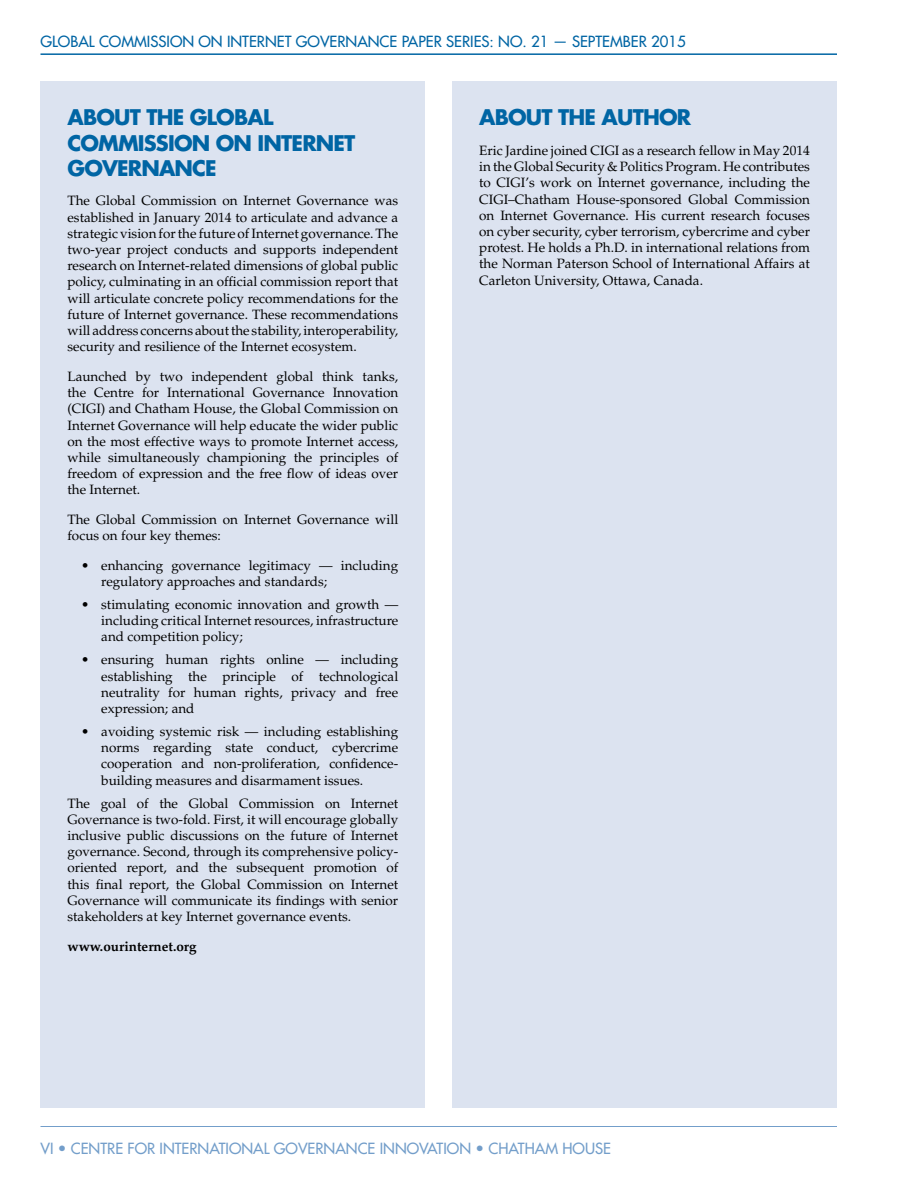
<style>
.page{position:relative;width:918px;height:1188px;background:#fff}
.page>*{position:absolute;margin:0;border:0;box-sizing:border-box;transform-origin:0 0}
.t1{font:700 21px/25.2px "Futura Std";letter-spacing:-.04em;color:#0065a4}
.t2{font:500 15px "Futura Std";color:#0065a4}
.t3{font:500 15px "Futura Std";color:#739eca}
.t4{font:13.5px/16.2px "Palatino LT Std";color:#000;text-align:justify}
.t5{font:700 13.5px "Palatino LT Std";color:#000}
</style>
<div class="page">
<hr style="left:40px;top:53px;width:797px;height:2px;background:#0065a4">
<hr style="left:40px;top:1126px;width:797px;height:1px;background:#739eca">
<div style="left:452px;top:81px;width:385px;height:1026px;background:#dce3f0"></div>
<div style="left:40px;top:81px;width:385px;height:1026px;background:#dce3f0"></div>
<p class="t2" style="left:40px;top:32px;width:377px">GLOBAL COMMISSION ON INTERNET GOVERNANCE PAPER</p>
<p class="t2" style="left:446px;top:32px;width:16px">SERIES</p>
<p class="t2" style="left:490px;top:32px;width:100px">: NO. 21 — SEPTEMBER</p>
<p class="t2" style="left:651px;top:32px;width:36px">2015</p>
<h1 class="t1" style="left:68px;top:105px;width:289px">ABOUT THE GLOBAL<br>COMMISSION ON INTERNET<br>GOVERNANCE</h1>
<p class="t4" style="left:68px;top:193px;width:332px">The Global Commission on Internet Governance was established in January 2014 to articulate and advance a strategic vision for the future of Internet governance. The two-year project conducts and supports independent research on Internet-related dimensions of global public policy, culminating in an official commission report that will articulate concrete policy recommendations for the future of Internet governance. These recommendations will address concerns about the stability, interoperability, security and resilience of the Internet ecosystem.</p>
<p class="t4" style="left:68px;top:368px;width:332px">Launched by two independent global think tanks, the Centre for International Governance Innovation (CIGI) and Chatham House, the Global Commission on Internet Governance will help educate the wider public on the most effective ways to promote Internet access, while simultaneously championing the principles of freedom of expression and the free flow of ideas over the Internet.</p>
<p class="t4" style="left:68px;top:512px;width:332px">The Global Commission on Internet Governance will focus on four key themes:</p>
<p class="t4" style="left:101px;top:557px;width:299px;text-indent:-20px">• enhancing governance legitimacy — including regulatory approaches and standards;</p>
<p class="t4" style="left:101px;top:597px;width:299px;text-indent:-20px">• stimulating economic innovation and growth — including critical Internet resources, infrastructure and competition policy;</p>
<p class="t4" style="left:101px;top:652px;width:299px;text-indent:-20px">• ensuring human rights online — including establishing the principle of technological neutrality for human rights, privacy and free expression; and</p>
<p class="t4" style="left:101px;top:724px;width:299px;text-indent:-20px">• avoiding systemic risk — including establishing norms regarding state conduct, cybercrime cooperation and non-proliferation, confidence&shy;building measures and disarmament issues.</p>
<p class="t4" style="left:68px;top:795px;width:332px">The goal of the Global Commission on Internet Governance is two-fold. First, it will encourage globally inclusive public discussions on the future of Internet governance. Second, through its comprehensive policy&shy;oriented report, and the subsequent promotion of this final report, the Global Commission on Internet Governance will communicate its findings with senior stakeholders at key Internet governance events.</p>
<p class="t5" style="left:68px;top:938px;width:131px">www.ourinternet.org</p>
<h1 class="t1" style="left:479px;top:105px;width:213px">ABOUT THE AUTHOR</h1>
<p class="t4" style="left:479px;top:143px;width:332px">Eric Jardine joined CIGI as a research fellow in May 2014 in the Global Security &amp; Politics Program. He contributes to CIGI’s work on Internet governance, including the CIGI–Chatham House-sponsored Global Commission on Internet Governance. His current research focuses on cyber security, cyber terrorism, cybercrime and cyber protest. He holds a Ph.D. in international relations from the Norman Paterson School of International Affairs at Carleton University, Ottawa, Canada.</p>
<p class="t3" style="left:40px;top:1139px;width:572px">VI • CENTRE FOR INTERNATIONAL GOVERNANCE INNOVATION • CHATHAM HOUSE</p>
</div>
